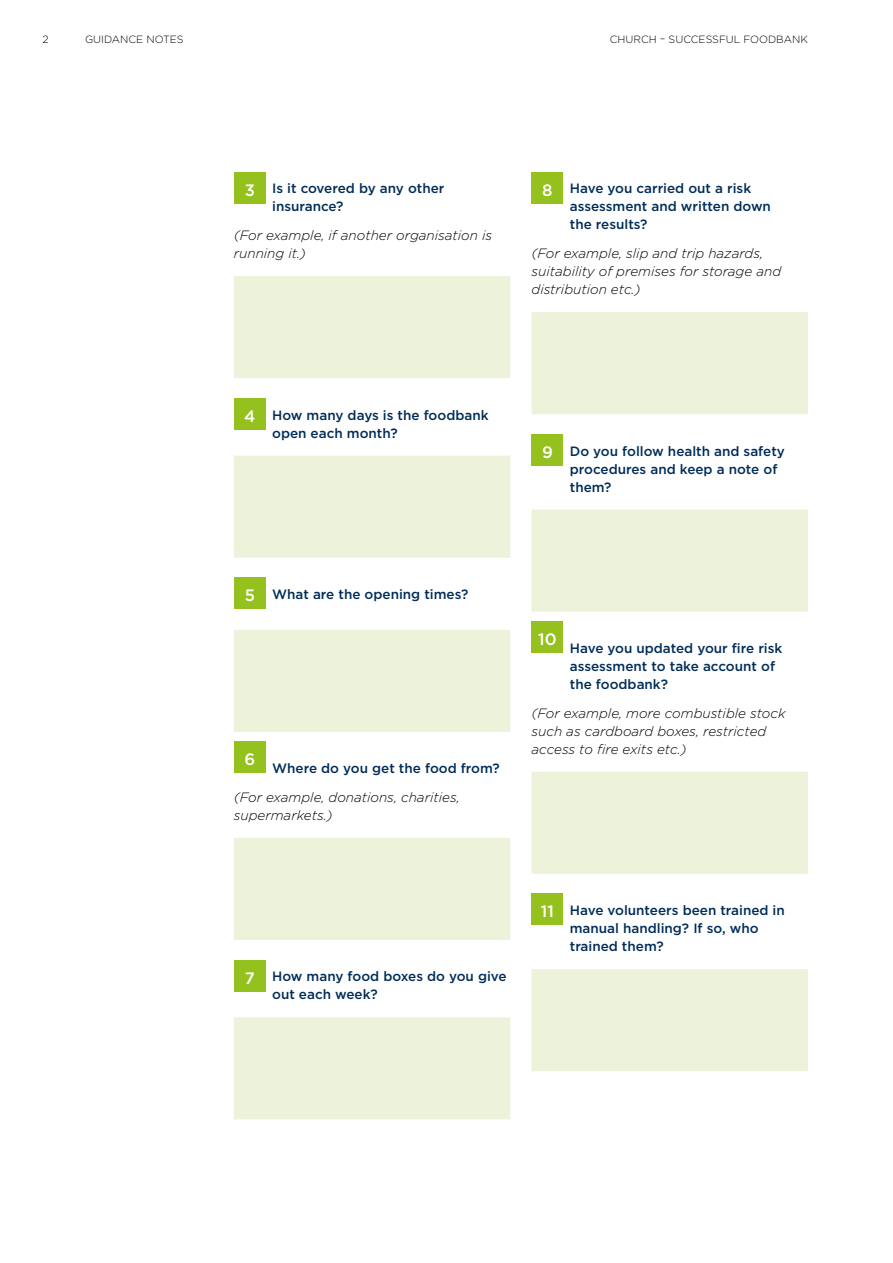
<style>
.page{position:relative;width:893px;height:1263px;background:#fff}
.page>*{position:absolute;margin:0;border:0;box-sizing:border-box;transform-origin:0 0}
.t1{font:500 16.5px "Gotham";color:#fff}
.t2{font:500 13.5px/18px "Gotham";color:#002d59}
.t3{font:italic 300 13.5px/18px "Gotham HTF";color:#000}
.t4{font:300 10.5px "Gotham";color:#000}
</style>
<div class="page">
<div style="left:531px;top:969px;width:277px;height:102px;background:#ecf3da"></div>
<div style="left:531px;top:772px;width:277px;height:102px;background:#ecf3da"></div>
<div style="left:531px;top:510px;width:277px;height:102px;background:#ecf3da"></div>
<div style="left:531px;top:312px;width:277px;height:102px;background:#ecf3da"></div>
<div style="left:234px;top:1017px;width:276px;height:102px;background:#ecf3da"></div>
<div style="left:234px;top:838px;width:276px;height:102px;background:#ecf3da"></div>
<div style="left:234px;top:630px;width:276px;height:102px;background:#ecf3da"></div>
<div style="left:234px;top:456px;width:276px;height:102px;background:#ecf3da"></div>
<div style="left:234px;top:276px;width:276px;height:102px;background:#ecf3da"></div>
<div style="left:234px;top:172px;width:32px;height:32px;background:#95c11f"></div>
<div style="left:531px;top:172px;width:32px;height:32px;background:#95c11f"></div>
<div style="left:234px;top:398px;width:32px;height:32px;background:#95c11f"></div>
<div style="left:234px;top:577px;width:32px;height:32px;background:#95c11f"></div>
<div style="left:234px;top:741px;width:32px;height:32px;background:#95c11f"></div>
<div style="left:531px;top:434px;width:32px;height:32px;background:#95c11f"></div>
<div style="left:531px;top:621px;width:32px;height:32px;background:#95c11f"></div>
<div style="left:234px;top:959px;width:32px;height:32px;background:#95c11f"></div>
<div style="left:531px;top:893px;width:32px;height:32px;background:#95c11f"></div>
<p class="t4" style="left:43px;top:33px;width:8px">2</p>
<p class="t4" style="left:85px;top:33px;width:100px">GUIDANCE NOTES</p>
<p class="t4" style="left:610px;top:33px;width:200px">CHURCH – SUCCESSFUL FOODBANK</p>
<p class="t1" style="left:245px;top:180px;width:12px">3</p>
<p class="t2" style="left:272px;top:179px;width:174px">Is it covered by any other</p>
<p class="t1" style="left:542px;top:180px;width:12px">8</p>
<p class="t2" style="left:570px;top:179px;width:183px">Have you carried out a risk</p>
<p class="t2" style="left:272px;top:197px;width:73px">insurance?</p>
<p class="t2" style="left:570px;top:197px;width:203px">assessment and written down the results?</p>
<p class="t3" style="left:234px;top:226px;width:260px">(For example, if another organisation is</p>
<p class="t3" style="left:234px;top:244px;width:74px">running it.)</p>
<p class="t3" style="left:531px;top:244px;width:251px">(For example, slip and trip hazards, suitability of premises for storage and distribution etc.)</p>
<p class="t1" style="left:244px;top:407px;width:13px">4</p>
<p class="t2" style="left:272px;top:405px;width:218px">How many days is the foodbank open each month?</p>
<p class="t1" style="left:542px;top:443px;width:12px">9</p>
<p class="t2" style="left:570px;top:441px;width:217px">Do you follow health and safety procedures and keep a note of them?</p>
<p class="t1" style="left:245px;top:586px;width:12px">5</p>
<p class="t2" style="left:272px;top:585px;width:198px">What are the opening times?</p>
<p class="t1" style="left:244px;top:750px;width:12px">6</p>
<p class="t2" style="left:272px;top:759px;width:229px">Where do you get the food from?</p>
<p class="t3" style="left:234px;top:788px;width:227px">(For example, donations, charities, supermarkets.)</p>
<p class="t1" style="left:538px;top:630px;width:20px">10</p>
<p class="t2" style="left:570px;top:639px;width:214px">Have you updated your fire risk assessment to take account of the foodbank?</p>
<p class="t3" style="left:531px;top:704px;width:256px">(For example, more combustible stock such as cardboard boxes, restricted access to fire exits etc.)</p>
<p class="t1" style="left:245px;top:968px;width:12px">7</p>
<p class="t2" style="left:272px;top:967px;width:236px">How many food boxes do you give out each week?</p>
<p class="t1" style="left:541px;top:902px;width:15px">11</p>
<p class="t2" style="left:570px;top:901px;width:217px">Have volunteers been trained in manual handling? If so, who trained them?</p>
</div>
